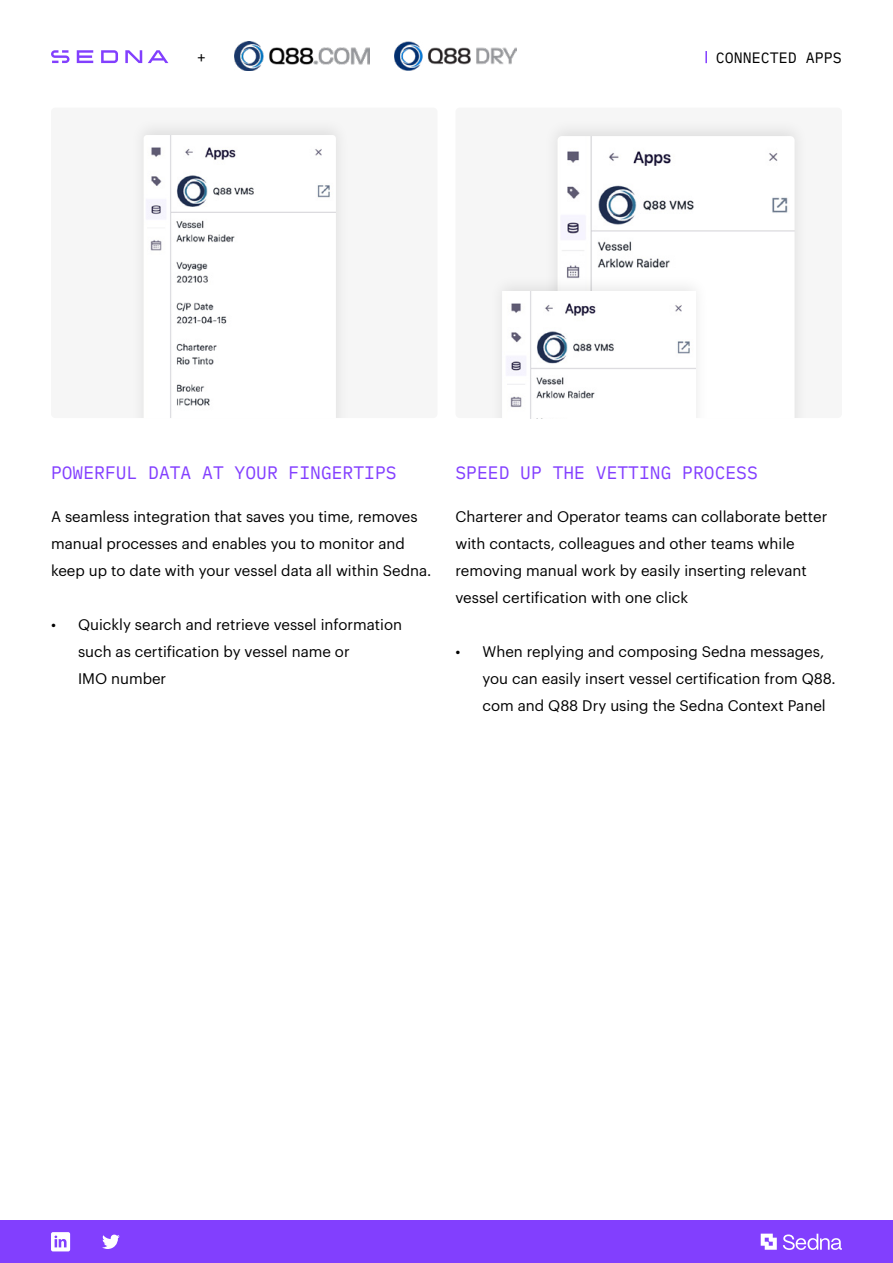
<style>
.page{position:relative;width:893px;height:1263px;background:#fff}
.page>*{position:absolute;margin:0;border:0;box-sizing:border-box;transform-origin:0 0}
.t1{font:18px "IBM Plex Mono";color:#833fff}
.t2{font:15.3px "Graphik";color:#000}
.t3{font:15px/27px "Graphik";color:#000}
.t4{font:15px "IBM Plex Mono";color:#000}
</style>
<div class="page">
<div style="left:0;top:1220px;width:893px;height:43px;background:#823ffe"></div>
<svg style="left:51px;top:1232px;width:19px;height:19px"></svg>
<svg style="left:102px;top:1234px;width:18px;height:15px"></svg>
<div style="left:51px;top:108px;width:386px;height:310px;background:#f6f6f6;border-radius:4px"></div>
<div style="left:130px;top:117px;width:220px;height:301px;background:#f2f2f2"></div>
<img style="left:144px;top:135px;width:192px;height:283px">
<div style="left:455px;top:108px;width:387px;height:310px;background:#f6f6f6;border-radius:4px"></div>
<div style="left:544px;top:118px;width:264px;height:300px;background:#f1f1f1"></div>
<img style="left:558px;top:136px;width:237px;height:282px">
<div style="left:489px;top:273px;width:221px;height:145px;background:#f8f8f8"></div>
<img style="left:510px;top:292px;width:185px;height:126px">
<svg style="left:51px;top:50px;width:117px;height:13px"></svg>
<img style="left:234px;top:41px;width:136px;height:30px">
<img style="left:394px;top:41px;width:122px;height:30px">
<svg style="left:705px;top:51px;width:2px;height:12px"></svg>
<svg style="left:761px;top:1233px;width:81px;height:17px"></svg>
<p class="t2" style="left:197px;top:46px;width:9px">+</p>
<p class="t4" style="left:716px;top:46px;width:128px">CONNECTED APPS</p>
<p class="t1" style="left:51px;top:459px;width:347px">POWERFUL DATA AT YOUR FINGERTIPS</p>
<p class="t3" style="left:51px;top:502px;width:382px">A seamless integration that saves you time, removes manual processes and enables you to monitor and keep up to date with your vessel data all within Sedna.</p>
<p class="t3" style="left:78px;top:610px;width:325px;text-indent:-27px">• Quickly search and retrieve vessel information such as certification by vessel name or<br>IMO number</p>
<p class="t1" style="left:455px;top:459px;width:304px">SPEED UP THE VETTING PROCESS</p>
<p class="t3" style="left:455px;top:502px;width:373px">Charterer and Operator teams can collaborate better with contacts, colleagues and other teams while removing manual work by easily inserting relevant vessel certification with one click</p>
<p class="t3" style="left:482px;top:637px;width:355px;text-indent:-27px">• When replying and composing Sedna messages, you can easily insert vessel certification from Q88. com and Q88 Dry using the Sedna Context Panel</p>
</div>
